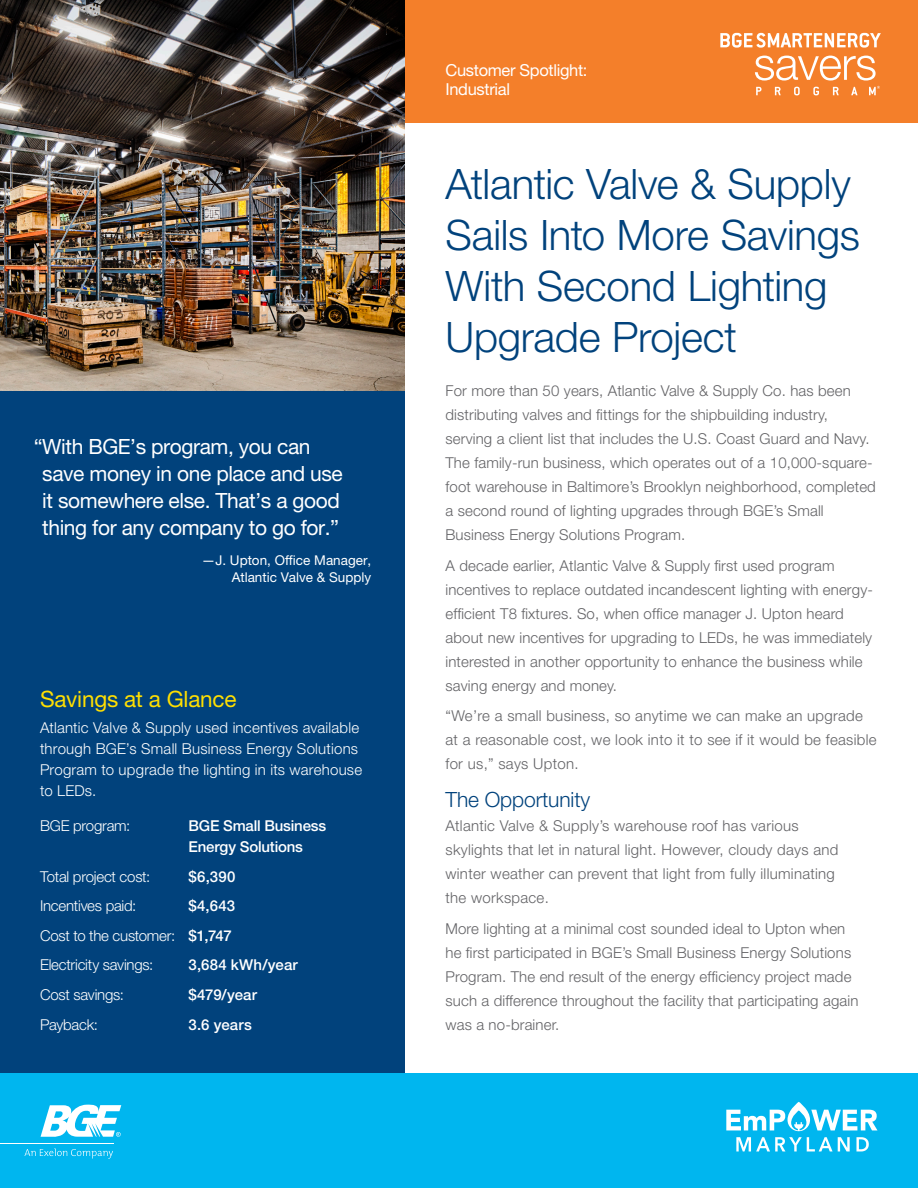
<style>
.page{position:relative;width:918px;height:1188px;background:#fff}
.page>*{position:absolute;margin:0;border:0;box-sizing:border-box;transform-origin:0 0}
.t1{font:300 42px/51px "Helvetica Neue LT Pro";letter-spacing:-.005em;color:#01427c}
.t2{font:22.5px "Helvetica Neue LT Pro";letter-spacing:-.01em;color:#ffdf01}
.t3{font:21px/27px "Helvetica Neue LT Pro";letter-spacing:-.02em;color:#fff}
.t4{font:300 21px "Helvetica Neue LT Pro";letter-spacing:-.005em;color:#01427c}
.t5{font:16.5px/19.5px "Helvetica Neue LT Pro";letter-spacing:-.02em;color:#fff}
.t6{font:300 15px/24px "Helvetica Neue LT Pro";letter-spacing:.01em;color:#636366}
.t7{font:300 15px/21px "Helvetica Neue LT Pro";letter-spacing:.005em;color:#fff}
.t8{font:300 15px "Helvetica Neue LT Pro";letter-spacing:-.015em;color:#fff}
.t9{font:500 15px/21px "Helvetica Neue LT Pro";letter-spacing:-.01em;color:#fff}
.t10{font:500 15px "Helvetica Neue LT Pro";letter-spacing:.015em;color:#fff}
.t11{font:13.5px/16.5px "Helvetica Neue LT Pro";color:#fff;text-align:right}
.s1{font-weight:500}
</style>
<div class="page">
<img style="left:0;top:0;width:405px;height:392px">
<div style="left:405px;top:0;width:513px;height:122px;background:#f47f2a"></div>
<div style="left:0;top:1073px;width:918px;height:115px;background:#00b6ef"></div>
<div style="left:0;top:392px;width:405px;height:681px;background:#01427c"></div>
<svg style="left:720px;top:33px;width:161px;height:15px"></svg>
<svg style="left:755px;top:56px;width:125px;height:39px"></svg>
<hr style="left:0;top:1143px;width:113px;height:1px;background:#fff">
<svg style="left:24px;top:1149px;width:89px;height:10px"></svg>
<svg style="left:41px;top:1105px;width:80px;height:32px"></svg>
<svg style="left:726px;top:1102px;width:151px;height:29px"></svg>
<svg style="left:736px;top:1137px;width:114px;height:14px"></svg>
<svg style="left:856px;top:1137px;width:13px;height:14px"></svg>
<p class="t3" style="left:42px;top:432px;width:302px;text-indent:-9px">“With BGE’s program, you can save money in one place and use it somewhere else. That’s a good thing for any company to go for.”</p>
<p class="t11" style="left:202px;top:552px;width:171px">—J. Upton, Office Manager,<br>Atlantic Valve &amp; Supply</p>
<h2 class="t2" style="left:40px;top:686px;width:198px">Savings at a Glance</h2>
<p class="t7" style="left:40px;top:717px;width:324px">Atlantic Valve &amp; Supply used incentives available through BGE’s Small Business Energy Solutions Program to upgrade the lighting in its warehouse to LEDs.</p>
<p class="t8" style="left:40px;top:816px;width:92px">BGE program:</p>
<p class="t9" style="left:189px;top:815px;width:139px">BGE Small Business<br>Energy Solutions</p>
<p class="t8" style="left:40px;top:867px;width:112px">Total project cost:</p>
<p class="t9" style="left:189px;top:866px;width:48px">$6,390</p>
<p class="t8" style="left:40px;top:897px;width:98px">Incentives paid:</p>
<p class="t9" style="left:189px;top:895px;width:48px">$4,643</p>
<p class="t8" style="left:40px;top:926px;width:193px">Cost to the customer: <span class="s1">$1,747</span></p>
<p class="t8" style="left:40px;top:956px;width:115px">Electricity savings:</p>
<p class="t10" style="left:189px;top:956px;width:111px">3,684 kWh/year</p>
<p class="t8" style="left:40px;top:986px;width:85px">Cost savings:</p>
<p class="t9" style="left:189px;top:984px;width:70px">$479/year</p>
<p class="t8" style="left:40px;top:1015px;width:59px">Payback:</p>
<p class="t9" style="left:189px;top:1014px;width:65px">3.6 years</p>
<p class="t5" style="left:446px;top:60px;width:143px">Customer Spotlight:<br>Industrial</p>
<h1 class="t1" style="left:446px;top:157px;width:416px">Atlantic Valve &amp; Supply<br>Sails Into More Savings<br>With Second Lighting<br>Upgrade Project</h1>
<p class="t6" style="left:446px;top:378px;width:432px">For more than 50 years, Atlantic Valve &amp; Supply Co. has been distributing valves and fittings for the shipbuilding industry, serving a client list that includes the U.S. Coast Guard and Navy.<br>The family-run business, which operates out of a 10,000-square&shy;foot warehouse in Baltimore’s Brooklyn neighborhood, completed a second round of lighting upgrades through BGE’s Small Business Energy Solutions Program.</p>
<p class="t6" style="left:446px;top:553px;width:429px">A decade earlier, Atlantic Valve &amp; Supply first used program incentives to replace outdated incandescent lighting with energy&shy;efficient T8 fixtures. So, when office manager J. Upton heard about new incentives for upgrading to LEDs, he was immediately interested in another opportunity to enhance the business while saving energy and money.</p>
<p class="t6" style="left:446px;top:704px;width:433px">“We’re a small business, so anytime we can make an upgrade at a reasonable cost, we look into it to see if it would be feasible for us,” says Upton.</p>
<h2 class="t4" style="left:446px;top:787px;width:146px">The Opportunity</h2>
<p class="t6" style="left:446px;top:813px;width:395px">Atlantic Valve &amp; Supply’s warehouse roof has various skylights that let in natural light. However, cloudy days and winter weather can prevent that light from fully illuminating the workspace.</p>
<p class="t6" style="left:446px;top:916px;width:414px">More lighting at a minimal cost sounded ideal to Upton when he first participated in BGE’s Small Business Energy Solutions Program. The end result of the energy efficiency project made such a difference throughout the facility that participating again was a no-brainer.</p>
</div>
